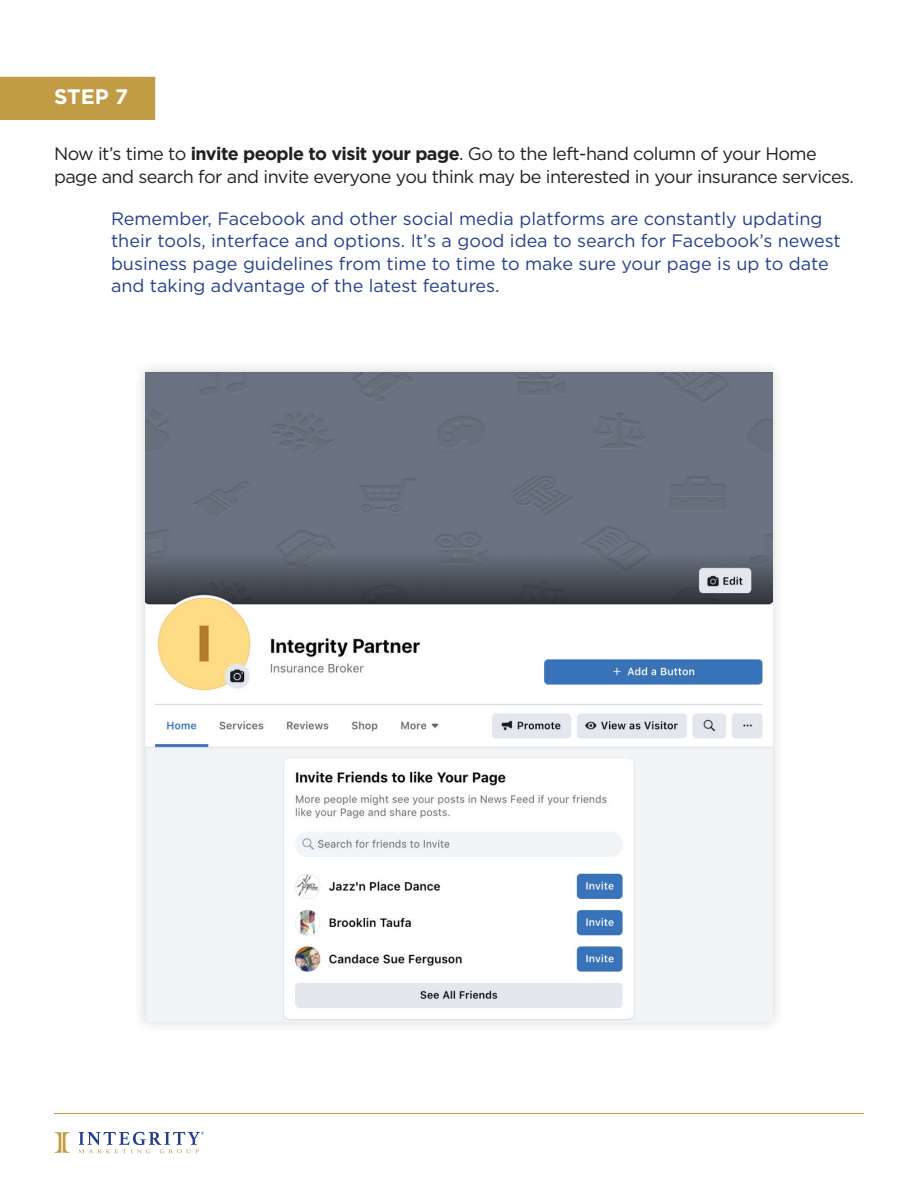
<style>
.page{position:relative;width:918px;height:1188px;background:#fff}
.page>*{position:absolute;margin:0;border:0;box-sizing:border-box;transform-origin:0 0}
.t1{font:700 21px "Gotham";color:#fff}
.t2{font:18px/22.5px "Gotham";color:#253f8e}
.t3{font:18px/22.5px "Gotham";letter-spacing:-.03em;color:#231f20}
.s1{font-weight:700}
</style>
<div class="page">
<hr style="left:54px;top:1113px;width:810px;height:1px;background:#c19c44">
<svg style="left:78px;top:1132px;width:126px;height:21px"></svg>
<svg style="left:54px;top:1132px;width:16px;height:21px"></svg>
<div style="left:0;top:77px;width:155px;height:43px;background:#c19c44"></div>
<div style="left:133px;top:360px;width:652px;height:674px;background:#231f20;opacity:.2"></div>
<img style="left:146px;top:372px;width:626px;height:649px">
<p class="t1" style="left:54px;top:82px;width:76px">STEP 7</p>
<p class="t3" style="left:54px;top:142px;width:802px">Now it’s time to <span class="s1">invite people to visit your page</span>. Go to the left-hand column of your Home page and search for and invite everyone you think may be interested in your insurance services.</p>
<p class="t2" style="left:111px;top:207px;width:731px">Remember, Facebook and other social media platforms are constantly updating their tools, interface and options. It’s a good idea to search for Facebook’s newest business page guidelines from time to time to make sure your page is up to date and taking advantage of the latest features.</p>
</div>
